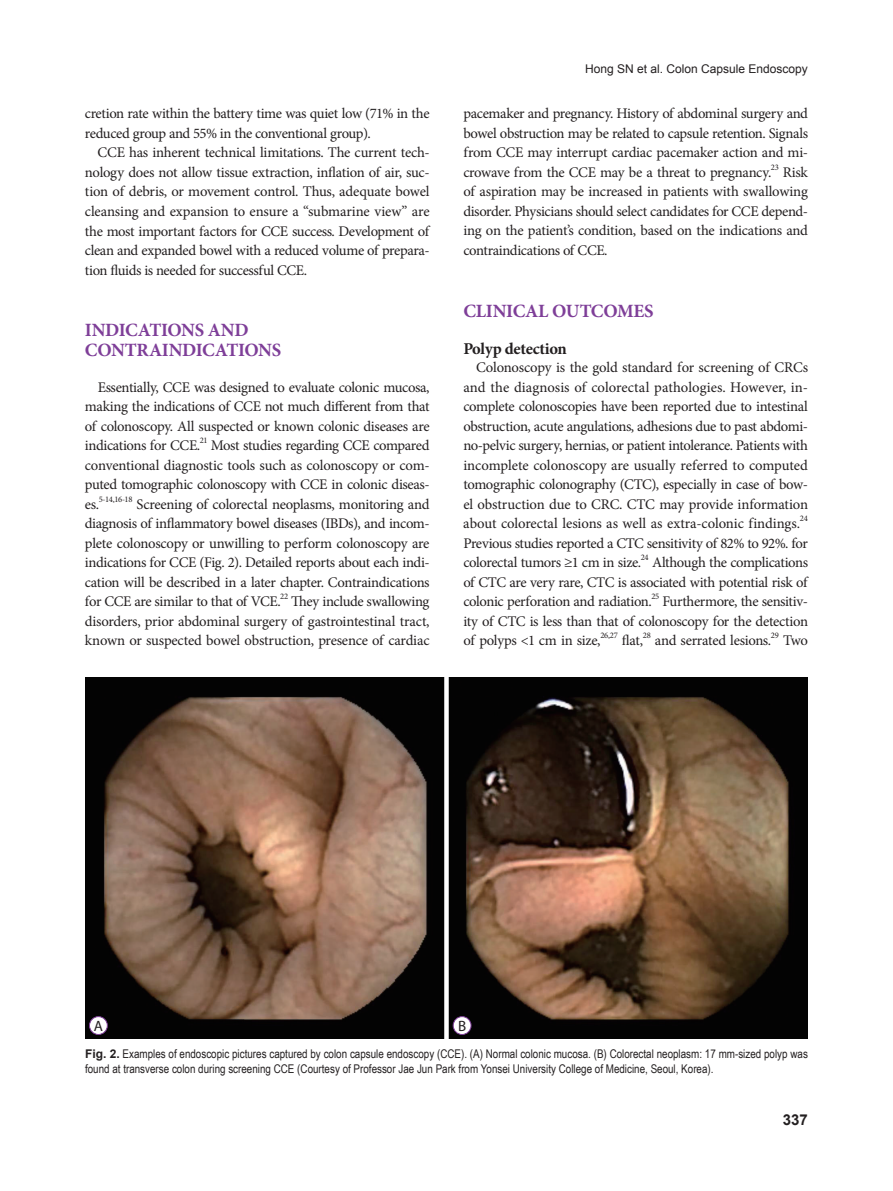
<style>
.page{position:relative;width:893px;height:1191px;background:#fff}
.page>*{position:absolute;margin:0;border:0;box-sizing:border-box;transform-origin:0 0}
.t1{font:700 18.75px/19.5px "Minion Pro";letter-spacing:-.015em;color:#7e3e98}
.t2{font:700 16.5px "Minion Pro";letter-spacing:-.01em;color:#231f20}
.t3{font:700 15px "Arial";color:#231f20}
.t4{font:15px "Myriad Pro";color:#231f20}
.t5{font:14.7px/19.5px "Minion Pro";letter-spacing:-.025em;color:#231f20;text-align:justify}
.t6{font:12px/15px "Arial Narrow";color:#231f20}
.t7{font:12px "Arial";color:#231f20}
.t8{font:8.55px "Minion Pro";letter-spacing:-.03em;color:#231f20}
.s1{font-family:"Arial";font-weight:700}
</style>
<div class="page">
<img style="left:85px;top:677px;width:723px;height:362px">
<div style="left:89px;top:1016px;width:18px;height:18px;background:#fff;border-radius:50%"></div>
<div style="left:89px;top:1016px;width:19px;height:18px;border:1px solid #7e3e98;border-radius:50%"></div>
<div style="left:453px;top:1016px;width:18px;height:18px;background:#fff;border-radius:50%"></div>
<div style="left:453px;top:1016px;width:18px;height:18px;border:1px solid #7e3e98;border-radius:50%"></div>
<div style="left:444px;top:676px;width:5px;height:364px;background:#fff"></div>
<p class="t5" style="left:85px;top:104px;width:346px">cretion rate within the battery time was quiet low (71% in the reduced group and 55% in the conventional group).</p>
<p class="t5" style="left:85px;top:143px;width:346px;text-indent:13px">CCE has inherent technical limitations. The current tech&shy;nology does not allow tissue extraction, inflation of air, suc&shy;tion of debris, or movement control. Thus, adequate bowel cleansing and expansion to ensure a “submarine view” are the most important factors for CCE success. Development of clean and expanded bowel with a reduced volume of prepara&shy;tion fluids is needed for successful CCE.</p>
<p class="t1" style="left:85px;top:320px;width:165px">INDICATIONS AND<br>CONTRAIN</p>
<p class="t1" style="left:182px;top:340px;width:100px">DICATIONS</p>
<p class="t5" style="left:85px;top:377px;width:346px;text-indent:13px">Essentially, CCE was designed to evaluate colonic mucosa, making the indications of CCE not much different from that of colonoscopy. All suspected or known colonic diseases are indications for CCE.</p>
<p class="t8" style="left:200px;top:435px;width:9px">21</p>
<p class="t5" style="left:85px;top:436px;width:346px;text-indent:126px">Most studies regarding CCE compared conventional diagnostic tools such as colonoscopy or com&shy;puted tomographic colonoscopy with CCE in colonic diseas&shy;es.</p>
<p class="t8" style="left:99px;top:493px;width:35px">5-14,16-18</p>
<p class="t5" style="left:85px;top:494px;width:346px;text-indent:52px">Screening of colorectal neoplasms, monitoring and diagnosis of inflammatory bowel diseases (IBDs), and incom&shy;plete colonoscopy or unwilling to perform colonoscopy are indications for CCE (Fig. 2). Detailed reports about each indi&shy;cation will be described in a later chapter. Contraindications for CCE are similar to that of VCE.</p>
<p class="t8" style="left:280px;top:591px;width:9px">22</p>
<p class="t5" style="left:85px;top:592px;width:346px;text-indent:206px">They include swallowing disorders, prior abdominal surgery of gastrointestinal tract, known or suspected bowel obstruction, presence of cardiac</p>
<p class="t7" style="left:585px;top:61px;width:224px">Hong SN et al. Colon Capsule Endoscopy</p>
<p class="t5" style="left:463px;top:104px;width:346px">pacemaker and pregnancy. History of abdominal surgery and bowel obstruction may be related to capsule retention. Signals from CCE may interrupt cardiac pacemaker action and mi&shy;crowave from the CCE may be a threat to pregnancy.</p>
<p class="t8" style="left:771px;top:162px;width:9px">23</p>
<p class="t5" style="left:463px;top:163px;width:346px;text-indent:320px">Risk of aspiration may be increased in patients with swallowing disorder. Physicians should select candidates for CCE depend&shy;ing on the patient’s condition, based on the indications and contraindications of CCE.</p>
<p class="t1" style="left:463px;top:301px;width:34px">CLINICA</p>
<p class="t1" style="left:538px;top:301px;width:117px">L OUTCOMES</p>
<p class="t2" style="left:463px;top:337px;width:105px">POLYP DETECTION</p>
<p class="t5" style="left:463px;top:358px;width:346px;text-indent:13px">Colonoscopy is the gold standard for screening of CRCs and the diagnosis of colorectal pathologies. However, in&shy;complete colonoscopies have been reported due to intestinal obstruction, acute angulations, adhesions due to past abdomi&shy;no-pelvic surgery, hernias, or patient intolerance. Patients with incomplete colonoscopy are usually referred to computed tomographic colonography (CTC), especially in case of bow&shy;el obstruction due to CRC. CTC may provide information about colorectal lesions as well as extra-colonic findings.</p>
<p class="t8" style="left:800px;top:513px;width:10px">24</p>
<p class="t5" style="left:463px;top:533px;width:346px">Previous studies reported a CTC sensitivity of 82% to 92%. for colorectal tumors ≥1 cm in size.</p>
<p class="t8" style="left:641px;top:552px;width:9px">24</p>
<p class="t5" style="left:463px;top:553px;width:346px;text-indent:189px">Although the complications of CTC are very rare, CTC is associated with potential risk of colonic perforation and radiation.</p>
<p class="t8" style="left:651px;top:591px;width:9px">25</p>
<p class="t5" style="left:463px;top:592px;width:346px;text-indent:199px">Furthermore, the sensitiv&shy;ity of CTC is less than that of colonoscopy for the detection of polyps &lt;1 cm in size,</p>
<p class="t8" style="left:600px;top:630px;width:19px">26,27</p>
<p class="t5" style="left:622px;top:631px;width:23px">flat,</p>
<p class="t8" style="left:643px;top:630px;width:9px">28</p>
<p class="t5" style="left:655px;top:631px;width:118px">and serrated lesions.</p>
<p class="t8" style="left:771px;top:630px;width:9px">29</p>
<p class="t5" style="left:783px;top:631px;width:27px">Two</p>
<p class="t4" style="left:94px;top:1016px;width:11px">A</p>
<p class="t4" style="left:458px;top:1016px;width:10px">B</p>
<p class="t6" style="left:85px;top:1045px;width:724px"><span class="s1">Fig. 2.</span> Examples of endoscopic pictures captured by colon capsule endoscopy (CCE). (A) Normal colonic mucosa. (B) Colorectal neoplasm: 17 mm-sized polyp was found at transverse colon during screening CCE (Courtesy of Professor Jae Jun Park from Yonsei University College of Medicine, Seoul, Korea).</p>
<p class="t3" style="left:783px;top:1109px;width:27px">337</p>
</div>
